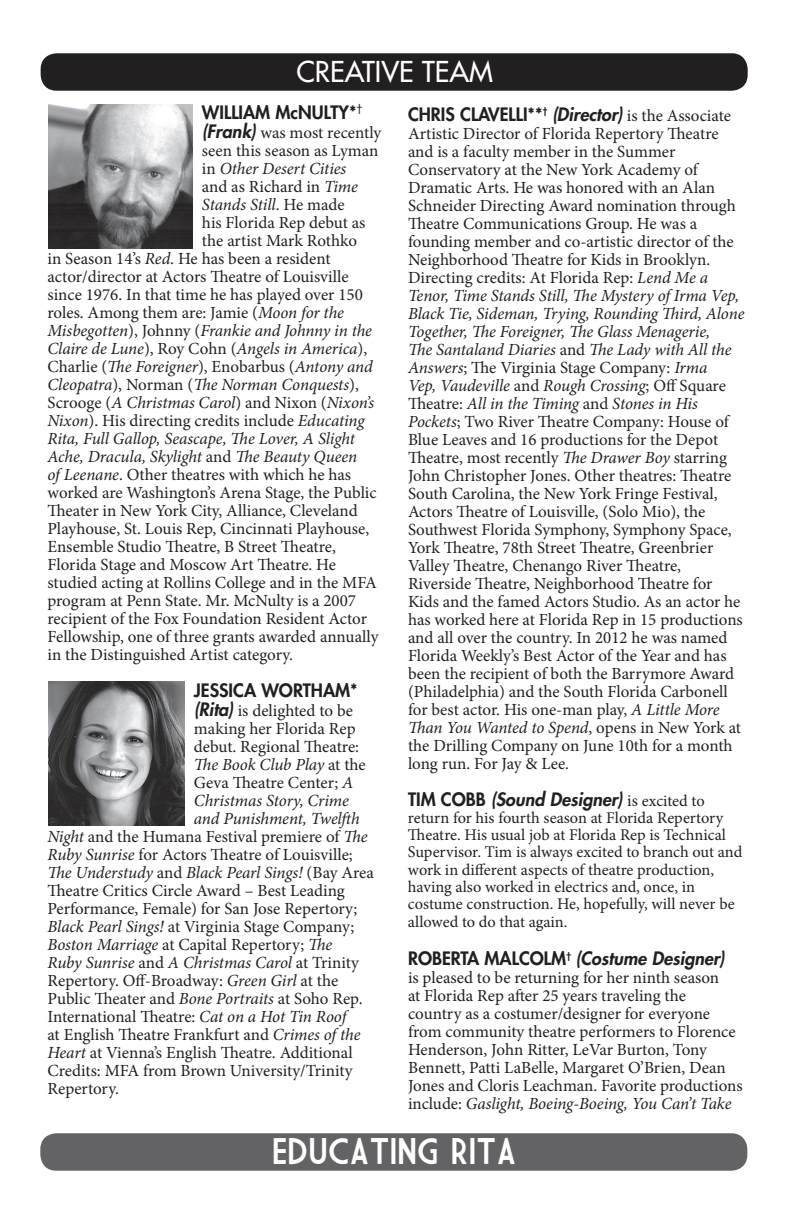
<style>
.page{position:relative;width:792px;height:1224px;background:#fff}
.page>*{position:absolute;margin:0;border:0;box-sizing:border-box;transform-origin:0 0}
.t1{font:36px "Market Deco";color:#fff}
.t2{font:28px "Futura";color:#fff}
.t3{font:800 18px "Futura";color:#231f20}
.t4{font:italic 800 18px "Futura";color:#231f20}
.t5{font:17px/18px "Minion Pro";color:#231f20}
.t6{font:italic 17px "Minion Pro";letter-spacing:-.01em;color:#231f20}
.t7{font:16.4px/17.4px "Minion Pro";color:#231f20}
.s1{font-family:"Futura";font-weight:800;font-style:italic;font-size:18px}
.s2{font-style:normal}
.s3{font-style:italic}
.s4{font-family:"Minion Pro";font-weight:400;font-size:17px}
.s5{font-family:"Minion Pro";font-weight:400;font-style:normal;font-size:17px}
.s6{font-family:"Minion Pro";font-weight:400;font-style:normal;font-size:16.4px}
</style>
<div class="page">
<div style="left:40px;top:1133px;width:707px;height:38px;background:#636366;border-radius:16px"></div>
<div style="left:41px;top:53px;width:707px;height:38px;background:#231f20;border-radius:16px"></div>
<img style="left:49px;top:682px;width:136px;height:144px">
<img style="left:49px;top:105px;width:144px;height:144px">
<h2 class="t2" style="left:296px;top:54px;width:198px">CREATIVE TEAM</h2>
<p class="t3" style="left:202px;top:100px;width:162px">WILLIAM McNULTY*<sup>†</sup></p>
<p class="t5" style="left:202px;top:124px;width:181px"><span class="s1">(Frank)</span> was most recently</p>
<p class="t5" style="left:202px;top:142px;width:178px">seen this season as Lyman</p>
<p class="t6" style="left:202px;top:157px;width:146px"><span class="s2">in</span> Other Desert Cities</p>
<p class="t5" style="left:202px;top:178px;width:157px">and as Richard in <span class="s3">Time</span></p>
<p class="t6" style="left:202px;top:193px;width:144px">Stands Still<span class="s2">. He made</span></p>
<p class="t5" style="left:202px;top:214px;width:165px">his Florida Rep debut as</p>
<p class="t5" style="left:202px;top:232px;width:157px">the artist Mark Rothko</p>
<p class="t5" style="left:48px;top:250px;width:285px">in Season 14’s <span class="s3">Red</span>. He has been a resident</p>
<p class="t5" style="left:48px;top:268px;width:303px">actor/director at Actors Theatre of Louisville</p>
<p class="t5" style="left:48px;top:286px;width:317px">since 1976. In that time he has played over 150</p>
<p class="t5" style="left:48px;top:304px;width:298px">roles. Among them are: Jamie (<span class="s3">Moon for the</span></p>
<p class="t6" style="left:48px;top:319px;width:326px">Misbegotten<span class="s2">), Johnny (</span>Frankie and Johnny in the</p>
<p class="t6" style="left:48px;top:337px;width:321px">Claire de Lune<span class="s2">), Roy Cohn (</span>Angels in America<span class="s2">),</span></p>
<p class="t6" style="left:48px;top:355px;width:327px"><span class="s2">Charlie (</span>The Foreigner<span class="s2">), Enobarbus (</span>Antony and</p>
<p class="t6" style="left:48px;top:373px;width:313px">Cleopatra<span class="s2">), Norman (</span>The Norman Conquests<span class="s2">),</span></p>
<p class="t6" style="left:48px;top:391px;width:328px"><span class="s2">Scrooge (</span>A Christmas Carol<span class="s2">) and Nixon (</span>Nixon’s</p>
<p class="t5" style="left:48px;top:412px;width:318px"><span class="s3">Nixon</span>). His directing credits include <span class="s3">Educating</span></p>
<p class="t6" style="left:48px;top:427px;width:309px">Rita, Full Gallop, Seascape, The Lover, A Slight</p>
<p class="t6" style="left:48px;top:445px;width:311px">Ache, Dracula, Skylight <span class="s2">and</span> The Beauty Queen</p>
<p class="t5" style="left:48px;top:466px;width:305px"><span class="s3">of Leenane</span>. Other theatres with which he has</p>
<p class="t5" style="left:48px;top:484px;width:331px">worked are Washington’s Arena Stage, the Public</p>
<p class="t5" style="left:48px;top:502px;width:312px">Theater in New York City, Alliance, Cleveland</p>
<p class="t5" style="left:48px;top:520px;width:323px">Playhouse, St. Louis Rep, Cincinnati Playhouse,</p>
<p class="t5" style="left:48px;top:538px;width:290px">Ensemble Studio Theatre, B Street Theatre,</p>
<p class="t5" style="left:48px;top:556px;width:290px">Florida Stage and Moscow Art Theatre. He</p>
<p class="t5" style="left:48px;top:574px;width:331px">studied acting at Rollins College and in the MFA</p>
<p class="t5" style="left:48px;top:592px;width:310px">program at Penn State. Mr. McNulty is a 2007</p>
<p class="t5" style="left:48px;top:610px;width:321px">recipient of the Fox Foundation Resident Actor</p>
<p class="t5" style="left:48px;top:628px;width:333px">Fellowship, one of three grants awarded annually</p>
<p class="t5" style="left:48px;top:646px;width:247px">in the Distinguished Artist category.</p>
<p class="t3" style="left:194px;top:678px;width:165px">JESSICA WORTHAM*</p>
<p class="t5" style="left:194px;top:702px;width:161px"><span class="s1">(Rita)</span> is delighted to be</p>
<p class="t5" style="left:194px;top:720px;width:163px">making her Florida Rep</p>
<p class="t5" style="left:194px;top:738px;width:167px">debut. Regional Theatre:</p>
<p class="t6" style="left:194px;top:753px;width:173px">The Book Club Play <span class="s2">at the</span></p>
<p class="t5" style="left:194px;top:774px;width:161px">Geva Theatre Center; <span class="s3">A</span></p>
<p class="t6" style="left:194px;top:789px;width:157px">Christmas Story, Crime</p>
<p class="t6" style="left:194px;top:807px;width:167px">and Punishment, Twelfth</p>
<p class="t5" style="left:48px;top:828px;width:322px"><span class="s3">Night</span> and the Humana Festival premiere of <span class="s3">The</span></p>
<p class="t5" style="left:48px;top:846px;width:307px"><span class="s3">Ruby Sunrise</span> for Actors Theatre of Louisville;</p>
<p class="t6" style="left:48px;top:861px;width:328px">The Understudy <span class="s2">and</span> Black Pearl Sings! <span class="s2">(Bay Area</span></p>
<p class="t5" style="left:48px;top:882px;width:299px">Theatre Critics Circle Award – Best Leading</p>
<p class="t5" style="left:48px;top:900px;width:312px">Performance, Female) for San Jose Repertory;</p>
<p class="t5" style="left:48px;top:918px;width:308px"><span class="s3">Black Pearl Sings!</span> at Virginia Stage Company;</p>
<p class="t5" style="left:48px;top:936px;width:286px"><span class="s3">Boston Marriage</span> at Capital Repertory; <span class="s3">The</span></p>
<p class="t6" style="left:48px;top:951px;width:313px">Ruby Sunrise <span class="s2">and</span> A Christmas Carol <span class="s2">at Trinity</span></p>
<p class="t5" style="left:48px;top:972px;width:292px">Repertory. Off-Broadway: <span class="s3">Green Girl</span> at the</p>
<p class="t5" style="left:48px;top:990px;width:317px">Public Theater and <span class="s3">Bone Portraits</span> at Soho Rep.</p>
<p class="t5" style="left:48px;top:1008px;width:300px">International Theatre: <span class="s3">Cat on a Hot Tin Roof</span></p>
<p class="t5" style="left:48px;top:1026px;width:314px">at English Theatre Frankfurt and <span class="s3">Crimes of the</span></p>
<p class="t5" style="left:48px;top:1044px;width:307px"><span class="s3">Heart</span> at Vienna’s English Theatre. Additional</p>
<p class="t5" style="left:48px;top:1062px;width:307px">Credits: MFA from Brown University/Trinity</p>
<p class="t5" style="left:48px;top:1080px;width:73px">Repertory.</p>
<p class="t3" style="left:408px;top:102px;width:325px">CHRIS CLAVELLI**<sup>†</sup> <span class="s3">(Director)</span> <span class="s4">is the Associate</span></p>
<p class="t5" style="left:408px;top:124px;width:338px">Artistic Director of Florida Repertory Theatre and is a faculty member in the Summer Conservatory at the New York Academy of Dramatic Arts. He was honored with an Alan Schneider Directing Award nomination through Theatre Communications Group. He was a founding member and co-artistic director of the Neighborhood Theatre for Kids in Brooklyn.<br>Directing credits: At Florida Rep: <span class="s3">Lend Me a Tenor, Time Stands Still, The Mystery of Irma Vep, Black Tie, Sideman, Trying, Rounding Third, Alone Together, The Foreigner, The Glass Menagerie,<br>The Santaland Diaries</span> and <span class="s3">The Lady with All the Answers</span>; The Virginia Stage Company: <span class="s3">Irma<br>Vep, Vaudeville</span> and <span class="s3">Rough Crossing</span>; Off Square Theatre: <span class="s3">All in the Timing</span> and <span class="s3">Stones in His Pockets</span>; Two River Theatre Company: House of Blue Leaves and 16 productions for the Depot Theatre, most recently <span class="s3">The Drawer Boy</span> starring John Christopher Jones. Other theatres: Theatre South Carolina, the New York Fringe Festival, Actors Theatre of Louisville, (Solo Mio), the Southwest Florida Symphony, Symphony Space, York Theatre, 78th Street Theatre, Greenbrier Valley Theatre, Chenango River Theatre, Riverside Theatre, Neighborhood Theatre for Kids and the famed Actors Studio. As an actor he has worked here at Florida Rep in 15 productions and all over the country. In 2012 he was named Florida Weekly’s Best Actor of the Year and has been the recipient of both the Barrymore Award (Philadelphia) and the South Florida Carbonell for best actor. His one-man play, <span class="s3">A Little More Than You Wanted to Spend</span>, opens in New York at the Drilling Company on June 10th for a month long run. For Jay &amp; Lee.</p>
<p class="t4" style="left:408px;top:787px;width:298px"><span class="s2">TIM COBB</span> (Sound Designer) <span class="s5">is</span> <span class="s6">excited to</span></p>
<p class="t7" style="left:408px;top:809px;width:336px">return for his fourth season at Florida Repertory Theatre. His usual job at Florida Rep is Technical Supervisor. Tim is always excited to branch out and work in different aspects of theatre production, having also worked in electrics and, once, in costume construction. He, hopefully, will never be allowed to do that again.</p>
<p class="t4" style="left:408px;top:947px;width:318px"><span class="s2">ROBERTA MALCOLM</span><sup>†</sup> (Costume Designer)</p>
<p class="t5" style="left:408px;top:969px;width:336px">is pleased to be returning for her ninth season<br>at Florida Rep after 25 years traveling the country as a costumer/designer for everyone from community theatre performers to Florence Henderson, John Ritter, LeVar Burton, Tony Bennett, Patti LaBelle, Margaret O’Brien, Dean Jones and Cloris Leachman. Favorite productions include: <span class="s3">Gaslight, Boeing-Boeing, You Can’t Take</span></p>
<h1 class="t1" style="left:272px;top:1135px;width:246px">EDUCATING RITA</h1>
</div>
